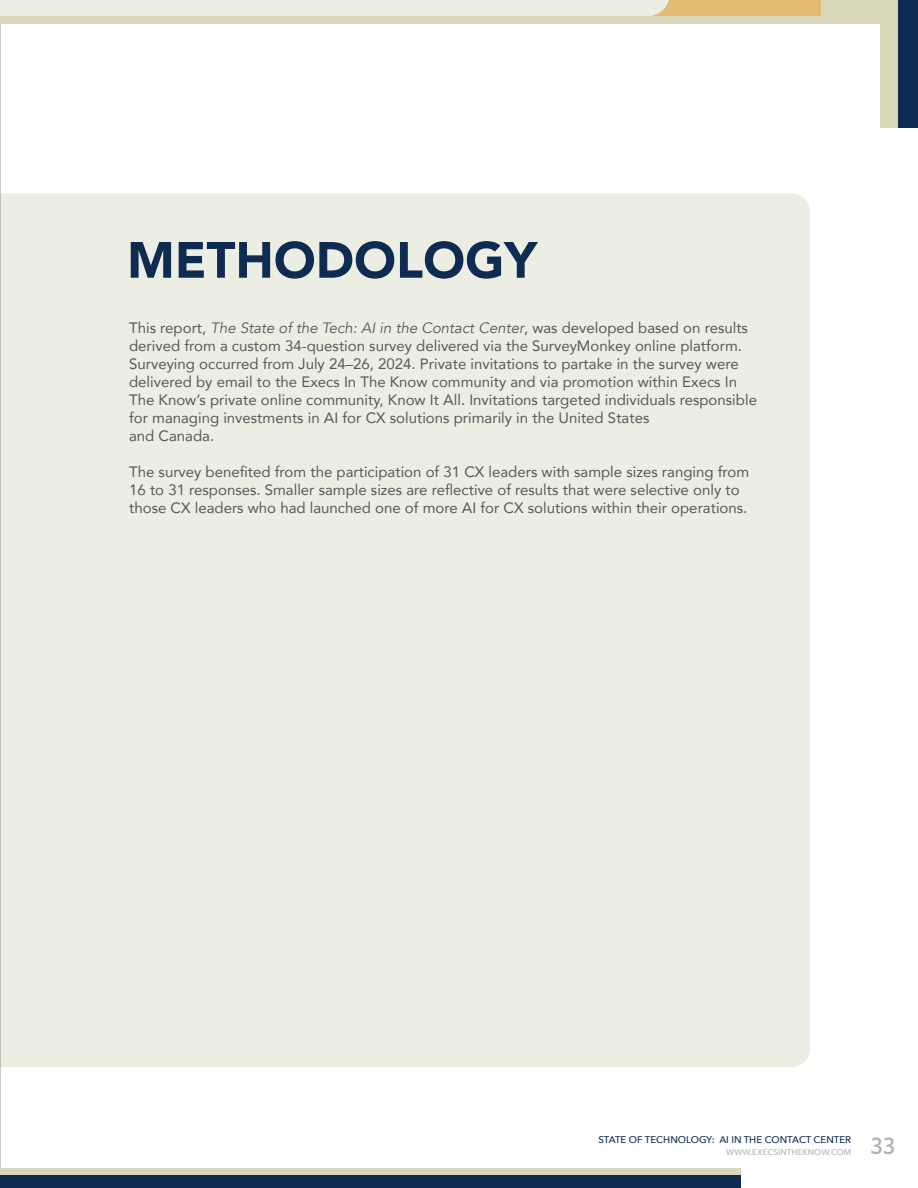
<style>
.page{position:relative;width:918px;height:1188px;background:#fff}
.page>*{position:absolute;margin:0;border:0;box-sizing:border-box;transform-origin:0 0}
.t1{font:900 50.4px "Avenir";color:#0e2c52}
.t2{font:500 25.5px "Gravesend Sans";color:#b2b3b3}
.t3{font:15px/18px "Avenir";color:#57585a}
.t4{font:500 9.75px "Avenir Next";color:#0e2c52}
.t5{font:500 8.25px "Avenir Next";color:#b2b3b3}
.s1{font-style:italic}
</style>
<div class="page">
<div style="left:1px;top:194px;width:809px;height:873px;background:#eceee4"></div>
<div style="left:63px;top:992px;width:17px;height:17px;background:#eceee4;border-radius:50%"></div>
<svg style="left:1px;top:926px;width:16px;height:21px"></svg>
<div style="left:8px;top:1045px;width:17px;height:17px;background:#eceee4;border-radius:50%"></div>
<div style="left:119px;top:1049px;width:10px;height:11px;background:#eceee4;border-radius:50%"></div>
<div style="left:496px;top:243px;width:102px;height:103px;background:#eceee4;border-radius:50%"></div>
<div style="left:576px;top:177px;width:91px;height:90px;background:linear-gradient(to bottom,#f7f8f4,#e7eadd);border-radius:50%"></div>
<div style="left:732px;top:197px;width:59px;height:59px;background:#eceee4;border-radius:50%"></div>
<svg style="left:804px;top:271px;width:47px;height:46px"></svg>
<div style="left:735px;top:335px;width:52px;height:52px;background:#eceee4;border-radius:50%"></div>
<div style="left:806px;top:407px;width:37px;height:37px;background:#fff;border-radius:50%"></div>
<div style="left:791px;top:540px;width:47px;height:46px;background:linear-gradient(to right,#e9ebdf,#fff);border-radius:50%"></div>
<div style="left:721px;top:468px;width:61px;height:61px;background:#eceee4;border-radius:50%"></div>
<div style="left:651px;top:397px;width:73px;height:73px;background:#eceee4;border-radius:50%"></div>
<div style="left:576px;top:324px;width:88px;height:88px;background:#eceee4;border-radius:50%"></div>
<div style="left:658px;top:257px;width:72px;height:73px;background:#eceee4;border-radius:50%"></div>
<hr style="left:0;top:16px;width:1px;height:1172px;background:#231f20">
<div style="left:0;top:0;width:918px;height:24px;background:#d9d7ba"></div>
<div style="left:0;top:1168px;width:741px;height:15px;background:#d9d7ba"></div>
<div style="left:888px;top:0;width:30px;height:127px;background:#0e2c52"></div>
<div style="left:880px;top:0;width:18px;height:127px;background:#d9d7ba"></div>
<div style="left:0;top:0;width:821px;height:16px;background:#e4bb74"></div>
<div style="left:0;top:0;width:669px;height:16px;background:#eceee4"></div>
<div style="left:0;top:1175px;width:741px;height:13px;background:#0e2c52"></div>
<p class="t1" style="left:127px;top:217px;width:411px">METHODOLOGY</p>
<p class="t3" style="left:129px;top:318px;width:620px">This report, <span class="s1">The State of the Tech: AI in the Contact Center</span>, was developed based on results derived from a custom 34-question survey delivered via the SurveyMonkey online platform.</p>
<p class="t3" style="left:129px;top:354px;width:629px">Surveying occurred from July 24–26, 2024. Private invitations to partake in the survey were delivered by email to the Execs In The Know community and via promotion within Execs In The Know’s private online community, Know It All. Invitations targeted individuals responsible for managing investments in AI for CX solutions primarily in the United States<br>and Canada.</p>
<p class="t3" style="left:129px;top:462px;width:622px">The survey benefited from the participation of 31 CX leaders with sample sizes ranging from<br>16 to 31 responses. Smaller sample sizes are reflective of results that were selective only to those CX leaders who had launched one of more AI for CX solutions within their operations.</p>
<p class="t4" style="left:598px;top:1131px;width:254px">STATE OF TECHNOLOGY: AI IN THE CONTACT CENTER</p>
<p class="t5" style="left:726px;top:1145px;width:127px">WWW.EXECSINTHEKNOW.COM</p>
<h2 class="t2" style="left:870px;top:1130px;width:27px">33</h2>
</div>
